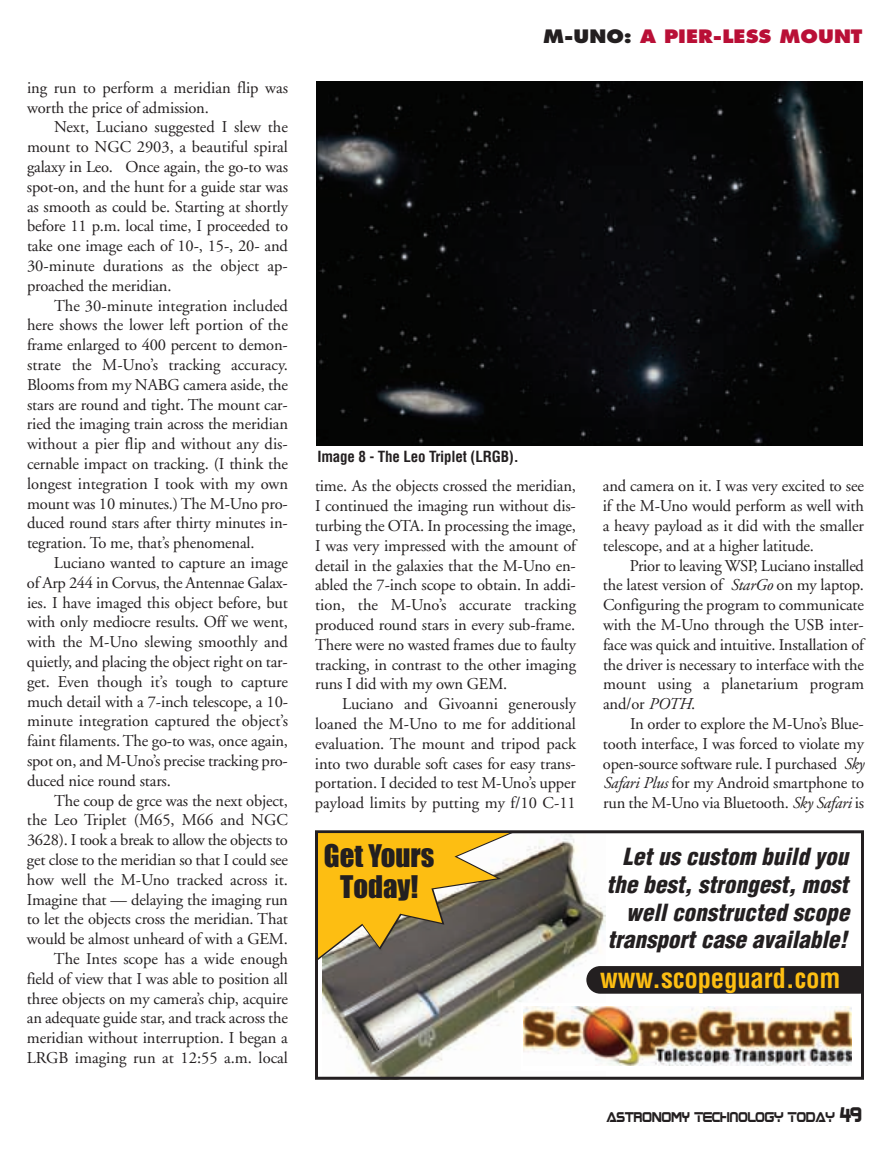
<style>
.page{position:relative;width:891px;height:1161px;background:#fff}
.page>*{position:absolute;margin:0;border:0;box-sizing:border-box;transform-origin:0 0}
.t1{font:28.8px/31px "Impact";color:#231f20;text-align:center}
.t2{font:700 condensed 27px "Helvetica";letter-spacing:-.01em;color:#fdbe12}
.t3{font:italic 900 condensed 23.1px/27.8px "Helvetica";letter-spacing:.005em;color:#231f20;text-align:right}
.t4{font:800 18px "Futura";color:#b90f36;scale:1.08 1}
.t5{font:16.5px/19.8px "Adobe Garamond";letter-spacing:-.01em;color:#231f20;text-align:justify}
.t6{font:700 condensed 15px "Helvetica";letter-spacing:-.01em;color:#231f20}
.t7{font:11.4px "Boom Box";color:#231f20;scale:.9 1}
.s1{color:#231f20}
.s2{font-style:italic}
.s3{font-size:17.1px}
</style>
<div class="page">
<img style="left:323px;top:835px;width:283px;height:241px">
<div style="left:586px;top:966px;width:287px;height:28px;background:#231f20;border-radius:14px"></div>
<div style="left:862px;top:959px;width:11px;height:39px;background:#fff"></div>
<div style="left:315px;top:830px;width:549px;height:250px;border:3px solid #231f20"></div>
<div style="left:521px;top:1003px;width:336px;height:68px;background:#fff"></div>
<img style="left:524px;top:1007px;width:327px;height:59px">
<svg style="left:317px;top:833px;width:197px;height:128px;background:#c29d3d"></svg>
<img style="left:316px;top:81px;width:547px;height:364px">
<p class="t5" style="left:27px;top:79px;width:263px">ing run to perform a meridian flip was worth the price of admission.</p>
<p class="t5" style="left:27px;top:119px;width:263px;text-indent:27px">Next, Luciano suggested I slew the mount to NGC 2903, a beautiful spiral galaxy in Leo. Once again, the go-to was spot-on, and the hunt for a guide star was as smooth as could be. Starting at shortly before 11 p.m. local time, I proceeded to take one image each of 10-, 15-, 20- and 30-minute durations as the object ap&shy;proached the meridian.</p>
<p class="t5" style="left:27px;top:297px;width:263px;text-indent:27px">The 30-minute integration included here shows the lower left portion of the frame enlarged to 400 percent to demon&shy;strate the M-Uno’s tracking accuracy.<br>Blooms from my NABG camera aside, the stars are round and tight. The mount car&shy;ried the imaging train across the meridian without a pier flip and without any dis&shy;cernable impact on tracking. (I think the longest integration I took with my own mount was 10 minutes.) The M-Uno pro&shy;duced round stars after thirty minutes in&shy;tegration. To me, that’s phenomenal.</p>
<p class="t5" style="left:27px;top:554px;width:263px;text-indent:27px">Luciano wanted to capture an image of Arp 244 in Corvus, the Antennae Galax&shy;ies. I have imaged this object before, but with only mediocre results. Off we went, with the M-Uno slewing smoothly and quietly, and placing the object right on tar&shy;get. Even though it’s tough to capture much detail with a 7-inch telescope, a 10- minute integration captured the object’s faint filaments. The go-to was, once again, spot on, and M-Uno’s precise tracking pro&shy;duced nice round stars.</p>
<p class="t5" style="left:27px;top:792px;width:263px;text-align:right">The coup de grce was the next object,<br>the Leo Triplet (M65, M66 and NGC 3628). I took a break to allow the objects to get close to the meridian so that I could see how well the M-Uno tracked across it.<br>Imagine that — delaying the imaging run to let the objects cross the meridian. That would be almost unheard of with a GEM.<br>The Intes scope has a wide enough field of view that I was able to position all three objects on my camera’s chip, acquire an adequate guide star, and track across the meridian without interruption. I began a LRGB imaging run at 12:55 a.m. local</p>
<p class="t4" style="left:543px;top:28px;width:297px"><span class="s1">M-UNO:</span> A PIER-LESS MOUNT</p>
<p class="t6" style="left:317px;top:448px;width:203px">Image 8 - The Leo Triplet (LRGB).</p>
<p class="t5" style="left:315px;top:478px;width:263px">time. As the objects crossed the meridian, I continued the imaging run without dis&shy;turbing the OTA. In processing the image, I was very impressed with the amount of detail in the galaxies that the M-Uno en&shy;abled the 7-inch scope to obtain. In addi&shy;tion, the M-Uno’s accurate tracking produced round stars in every sub-frame.<br>There were no wasted frames due to faulty tracking, in contrast to the other imaging runs I did with my own GEM.</p>
<p class="t5" style="left:315px;top:695px;width:263px;text-indent:27px">Luciano and Givoanni generously loaned the M-Uno to me for additional evaluation. The mount and tripod pack into two durable soft cases for easy trans&shy;portation. I decided to test M-Uno’s upper payload limits by putting my f/10 C-11</p>
<h1 class="t1" style="left:324px;top:842px;width:112px">Get Yours<br>Today!</h1>
<p class="t5" style="left:603px;top:478px;width:263px">and camera on it. I was very excited to see if the M-Uno would perform as well with a heavy payload as it did with the smaller telescope, and at a higher latitude.</p>
<p class="t5" style="left:603px;top:557px;width:263px;text-indent:27px">Prior to leaving WSP, Luciano installed the latest version of <span class="s2">StarGo</span> on my laptop.<br>Configuring the program to communicate with the M-Uno through the USB inter&shy;face was quick and intuitive. Installation of the driver is necessary to interface with the mount using a planetarium program and/or <span class="s2">POTH</span>.</p>
<p class="t5" style="left:603px;top:715px;width:263px;text-indent:27px">In order to explore the M-Uno’s Blue&shy;tooth interface, I was forced to violate my open-source software rule. I purchased <span class="s2">Sky Safari Plus</span> for my Android smartphone to run the M-Uno via Bluetooth. <span class="s2">Sky Safari</span> is</p>
<h3 class="t3" style="left:606px;top:843px;width:244px">Let us custom build you the best, strongest, most well constructed scope transport case available!</h3>
<h2 class="t2" style="left:600px;top:962px;width:242px">www.scopeguard.com</h2>
<p class="t7" style="left:607px;top:1112px;width:286px">ASTRONOMY TECHNOLOGY TODAY <span class="s3">49</span></p>
</div>
